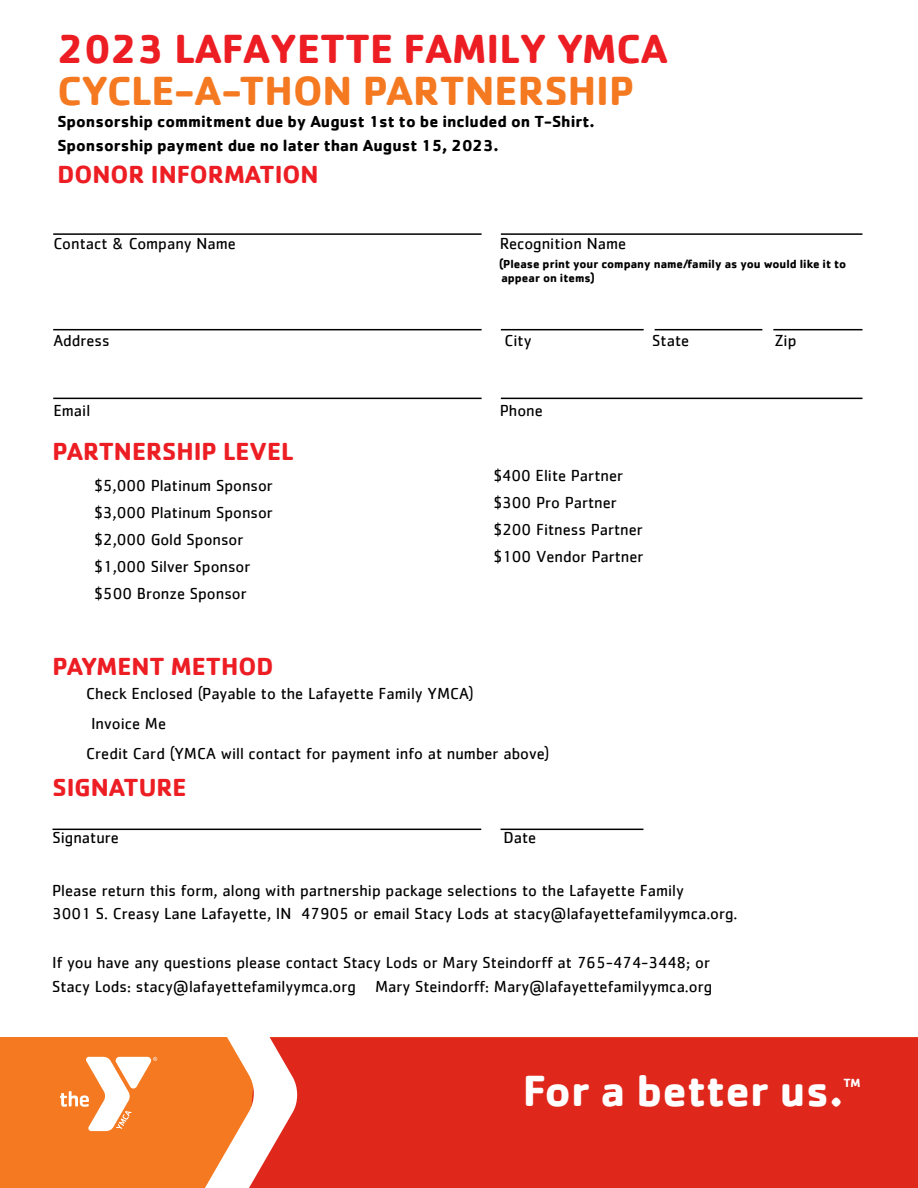
<style>
.page{position:relative;width:918px;height:1188px;background:#fff}
.page>*{position:absolute;margin:0;border:0;box-sizing:border-box;transform-origin:0 0}
.t1{font:700 45px "Cachet";color:#fff}
.t2{font:700 42px "Cachet";color:#ed1d24}
.t3{font:700 42px "Cachet";color:#f47920}
.t4{font:700 25.5px "Cachet";color:#ed1d24}
.t5{font:16.5px/27px "Cachet";color:#000}
.t6{font:16.5px/23.4px "Cachet";color:#000}
.t7{font:700 16.5px/24.3px "Cachet";color:#000}
.t8{font:700 12.3px "Cachet";color:#fff}
.t9{font:700 12px/13.5px "Cachet";color:#000}
.s1{font-style:inherit}
</style>
<div class="page">
<div style="left:0;top:1037px;width:918px;height:151px;background:#f47920"></div>
<svg style="left:60px;top:1057px;width:97px;height:74px"></svg>
<div style="left:297px;top:1037px;width:621px;height:151px;background:#df271c"></div>
<svg style="left:205px;top:1037px;width:92px;height:151px"></svg>
<hr style="left:53px;top:233px;width:429px;height:2px;background:#000">
<hr style="left:53px;top:329px;width:429px;height:1px;background:#000">
<hr style="left:501px;top:233px;width:361px;height:2px;background:#000">
<hr style="left:501px;top:398px;width:361px;height:1px;background:#000">
<hr style="left:501px;top:329px;width:143px;height:1px;background:#000">
<hr style="left:655px;top:329px;width:107px;height:1px;background:#000">
<hr style="left:773px;top:329px;width:90px;height:1px;background:#000">
<hr style="left:53px;top:398px;width:429px;height:1px;background:#000">
<hr style="left:52px;top:829px;width:429px;height:1px;background:#000">
<hr style="left:501px;top:829px;width:142px;height:1px;background:#000">
<h2 class="t2" style="left:57px;top:21px;width:612px">2023 LAFAYETTE FAMILY YMCA</h2>
<h2 class="t3" style="left:57px;top:63px;width:579px">CYCLE-A-THON PARTNERSHIP</h2>
<p class="t7" style="left:57px;top:109px;width:539px">Sponsorship commitment due by August 1st to be included on T-Shirt.<br>Sponsorship payment due no later than <span class="s1">August 15, 2023</span>.</p>
<h3 class="t4" style="left:58px;top:157px;width:262px">DONOR INFORMATION</h3>
<p class="t5" style="left:54px;top:230px;width:184px">Contact &amp; Company Name</p>
<p class="t5" style="left:500px;top:230px;width:128px">Recognition Name</p>
<p class="t9" style="left:499px;top:257px;width:349px">(Please print your company name/family as you would like it to appear on items)</p>
<p class="t5" style="left:54px;top:327px;width:58px">Address</p>
<p class="t5" style="left:505px;top:327px;width:29px">City</p>
<p class="t5" style="left:652px;top:327px;width:38px">State</p>
<p class="t5" style="left:775px;top:327px;width:23px">Zip</p>
<p class="t5" style="left:54px;top:397px;width:38px">Email</p>
<p class="t5" style="left:500px;top:397px;width:44px">Phone</p>
<h3 class="t4" style="left:52px;top:435px;width:242px">PARTNERSHIP LEVEL</h3>
<p class="t5" style="left:95px;top:472px;width:180px"><span class="s1">$5,000 Platinum Sponsor </span>$<span class="s1">3</span>,000 Platinum Sponsor $<span class="s1">2</span>,000 Gold Sponsor $<span class="s1">1</span>,000 Silver Sponsor $500 Bronze Sponsor</p>
<p class="t5" style="left:494px;top:461px;width:151px">$<span class="s1">4</span>00 Elite Partner $<span class="s1">3</span>00 Pro Partner $2<span class="s1">0</span>0 Fitness Partner $100 Vendor Partner</p>
<h3 class="t4" style="left:52px;top:650px;width:222px">PAYMENT METHOD</h3>
<p class="t5" style="left:86px;top:678px;width:465px;line-height:30.2px">Check Enclosed (Payable to the <span class="s1">Lafayette Family YMCA)<br></span>Invoice Me<br>Credit Card (YMCA will contact for payment info at number above)</p>
<h3 class="t4" style="left:52px;top:771px;width:136px">SIGNATURE</h3>
<p class="t5" style="left:52px;top:823px;width:68px">Signature</p>
<p class="t5" style="left:504px;top:823px;width:34px">Date</p>
<p class="t6" style="left:52px;top:878px;width:687px"><span class="s1">Please return this form, along with partnership package selections to the</span> Lafayette Family<br>3001 S. Creasy Lane Lafayette, IN 47905 <span class="s1">or email</span> Stacy Lods at stacy@lafayettefamilyymca.org.</p>
<p class="t6" style="left:52px;top:951px;width:662px"><span class="s1">If you have any questions pleas</span>e <span class="s1">contact</span> Stacy Lods or Mary Steindorff at 765-474-3448; or<br>Stacy Lods: stacy@lafayettefamilyymca.org Mary Steindorff: Mary@lafayettefamilyymca.org</p>
<h1 class="t1" style="left:523px;top:1062px;width:322px">For a better us.</h1>
<p class="t8" style="left:844px;top:1075px;width:19px">TM</p>
</div>
